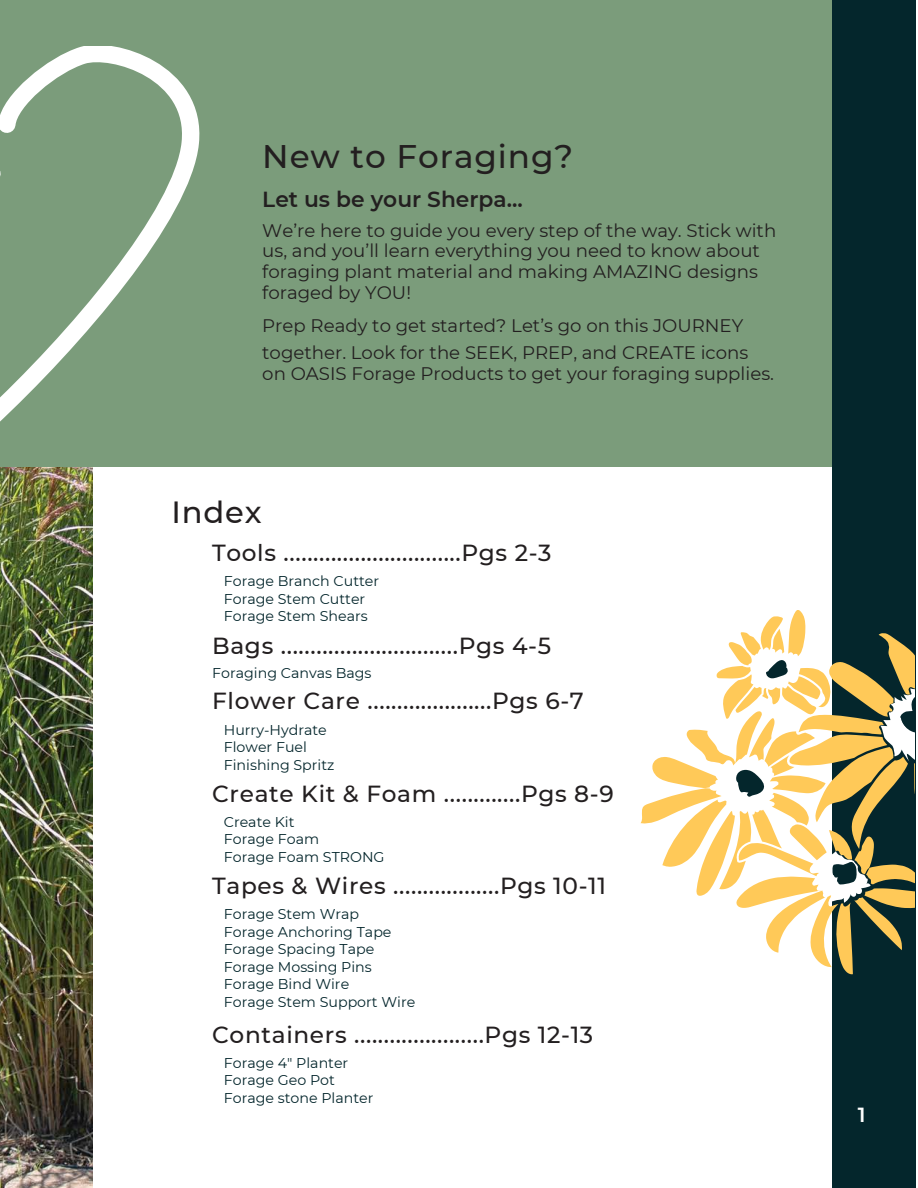
<style>
.page{position:relative;width:918px;height:1188px;background:#fff}
.page>*{position:absolute;margin:0;border:0;box-sizing:border-box;transform-origin:0 0}
.t1{font:500 32.7px "Montserrat";letter-spacing:.03em;color:#231f20}
.t2{font:500 30.6px "Montserrat";letter-spacing:.03em;color:#231f20}
.t3{font:500 23.25px "Montserrat";letter-spacing:.03em;color:#231f20}
.t4{font:600 21.75px "Montserrat";color:#231f20}
.t5{font:600 20.4px "Montserrat";color:#fff}
.t6{font:18.15px/20.7px "Montserrat";color:#231f20}
.t7{font:14.25px/17.5px "Montserrat";color:#04262c}
</style>
<div class="page">
<img style="left:0;top:467px;width:92px;height:721px">
<div style="left:0;top:0;width:915px;height:467px;background:#7b9c7b"></div>
<svg style="left:0;top:46px;width:200px;height:376px"></svg>
<div style="left:832px;top:0;width:83px;height:1188px;background:#04262c"></div>
<svg style="left:641px;top:610px;width:275px;height:364px"></svg>
<p class="t1" style="left:262px;top:136px;width:313px">New to Foraging?</p>
<p class="t4" style="left:262px;top:186px;width:262px">Let us be your Sherpa...</p>
<p class="t6" style="left:262px;top:220px;width:516px">We’re here to guide you every step of the way. Stick with us, and you’ll learn everything you need to know about foraging plant material and making AMAZING designs foraged by YOU!</p>
<p class="t6" style="left:262px;top:315px;width:482px">Prep Ready to get started? Let’s go on this JOURNEY</p>
<p class="t6" style="left:262px;top:342px;width:488px">together. Look for the SEEK, PREP, and CREATE icons</p>
<p class="t6" style="left:262px;top:363px;width:513px">on OASIS Forage Products to get your foraging supplies.</p>
<p class="t2" style="left:171px;top:494px;width:92px">Index</p>
<p class="t3" style="left:212px;top:538px;width:341px">Tools ..............................Pgs 2-3</p>
<p class="t7" style="left:224px;top:572px;width:157px">Forage Branch Cutter<br>Forage Stem Cutter<br>Forage Stem Shears</p>
<p class="t3" style="left:212px;top:631px;width:340px">Bags ..............................Pgs 4-5</p>
<p class="t7" style="left:212px;top:664px;width:161px">Foraging Canvas Bags</p>
<p class="t3" style="left:212px;top:686px;width:373px">Flower Care .....................Pgs 6-7</p>
<p class="t7" style="left:224px;top:721px;width:112px">Hurry-Hydrate<br>Flower Fuel<br>Finishing Spritz</p>
<p class="t3" style="left:212px;top:779px;width:403px">Create Kit &amp; Foam .............Pgs 8-9</p>
<p class="t7" style="left:224px;top:813px;width:72px">Create Kit</p>
<p class="t7" style="left:224px;top:831px;width:97px">Forage Foam</p>
<p class="t7" style="left:224px;top:848px;width:162px">Forage Foam STRONG</p>
<p class="t3" style="left:212px;top:872px;width:395px">Tapes &amp; Wires ..................Pgs 10-11</p>
<p class="t7" style="left:224px;top:905px;width:137px">Forage Stem Wrap</p>
<p class="t7" style="left:224px;top:923px;width:169px">Forage Anchoring Tape<br>Forage Spacing Tape<br>Forage Mossing Pins<br>Forage Bind Wire</p>
<p class="t7" style="left:224px;top:993px;width:193px">Forage Stem Support Wire</p>
<p class="t3" style="left:212px;top:1020px;width:383px">Containers ......................Pgs 12-13</p>
<p class="t7" style="left:224px;top:1054px;width:151px">Forage 4" Planter<br>Forage Geo Pot<br>Forage stone Planter</p>
<p class="t5" style="left:858px;top:1102px;width:9px">1</p>
</div>
